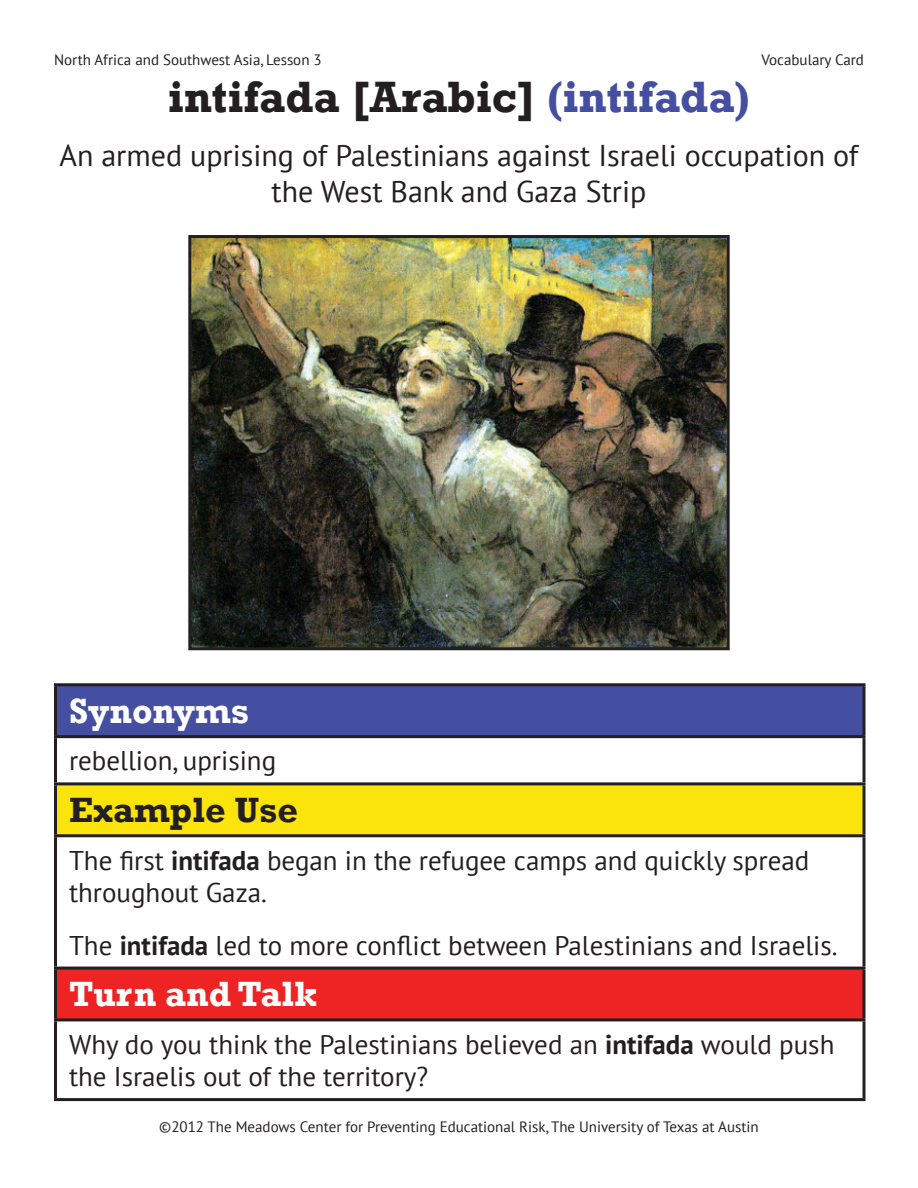
<style>
.page{position:relative;width:918px;height:1188px;background:#fff}
.page>*{position:absolute;margin:0;border:0;box-sizing:border-box;transform-origin:0 0}
.Vocab_Word{font:700 45px "Rockwell";color:#231f20}
.Vocab_Hed{font:700 36px "Rockwell";color:#fff}
.Vocab_Hed-2{font:700 36px "Rockwell";color:#231f20}
.Vocab_Definition{font:30px/36px "PT Sans";color:#231f20;text-align:center}
.Vocab_Text{font:27px/32.4px "PT Sans";color:#231f20}
.t1{font:15px "PT Sans";color:#231f20}
.s1{color:#444fa1}
.s2{font-weight:700}
</style>
<div class="page">
<img style="left:192px;top:239px;width:534px;height:407px">
<div style="left:188px;top:235px;width:542px;height:415px;border:3px solid #231f20"></div>
<div style="left:56px;top:685px;width:808px;height:52px;background:#444fa1"></div>
<svg style="left:57px;top:738px;width:805px;height:284px"></svg>
<div style="left:56px;top:784px;width:808px;height:52px;background:#fbe30c"></div>
<div style="left:56px;top:968px;width:808px;height:52px;background:#ee2323"></div>
<hr style="left:54px;top:683px;width:812px;height:3px;background:#231f20">
<hr style="left:54px;top:686px;width:3px;height:49px;background:#231f20">
<svg style="left:862px;top:686px;width:4px;height:49px"></svg>
<hr style="left:54px;top:785px;width:3px;height:49px;background:#231f20">
<svg style="left:862px;top:785px;width:4px;height:49px"></svg>
<hr style="left:54px;top:970px;width:3px;height:48px;background:#231f20">
<svg style="left:862px;top:970px;width:4px;height:48px"></svg>
<hr style="left:54px;top:735px;width:812px;height:3px;background:#231f20">
<hr style="left:54px;top:738px;width:3px;height:44px;background:#231f20">
<svg style="left:862px;top:738px;width:4px;height:44px"></svg>
<hr style="left:54px;top:782px;width:812px;height:3px;background:#231f20">
<hr style="left:54px;top:834px;width:812px;height:3px;background:#231f20">
<hr style="left:54px;top:837px;width:3px;height:130px;background:#231f20">
<svg style="left:862px;top:837px;width:4px;height:130px"></svg>
<hr style="left:54px;top:967px;width:812px;height:3px;background:#231f20">
<hr style="left:54px;top:1018px;width:812px;height:3px;background:#231f20">
<hr style="left:54px;top:1021px;width:3px;height:77px;background:#231f20">
<svg style="left:862px;top:1021px;width:4px;height:77px"></svg>
<hr style="left:54px;top:1098px;width:812px;height:3px;background:#231f20">
<p class="t1" style="left:54px;top:50px;width:269px">North Africa and Southwest Asia, Lesson 3</p>
<p class="t1" style="left:762px;top:50px;width:104px">Vocabulary Card</p>
<p class="Vocab_Word" style="left:168px;top:70px;width:584px">intifada [Arabic] <span class="s1">(intifada)</span></p>
<p class="Vocab_Definition" style="left:59px;top:137px;width:801px">An armed uprising of Palestinians against Israeli occupation of the West Bank and Gaza Strip</p>
<p class="Vocab_Hed" style="left:69px;top:689px;width:182px">Synonyms</p>
<p class="Vocab_Text" style="left:69px;top:744px;width:209px">rebellion, uprising</p>
<p class="Vocab_Hed-2" style="left:69px;top:788px;width:231px">Example Use</p>
<p class="Vocab_Text" style="left:69px;top:843px;width:742px">The first <span class="s2">intifada</span> began in the refugee camps and quickly spread throughout Gaza.</p>
<p class="Vocab_Text" style="left:69px;top:928px;width:770px">The <span class="s2">intifada</span> led to more conflict between Palestinians and Israelis.</p>
<p class="Vocab_Hed" style="left:69px;top:973px;width:250px">Turn and Talk</p>
<p class="Vocab_Text" style="left:69px;top:1027px;width:767px">Why do you think the Palestinians believed an <span class="s2">intifada</span> would push the Israelis out of the territory?</p>
<p class="t1" style="left:159px;top:1117px;width:601px">©2012 The Meadows Center for Preventing Educational Risk, The University of Texas at Austin</p>
</div>
